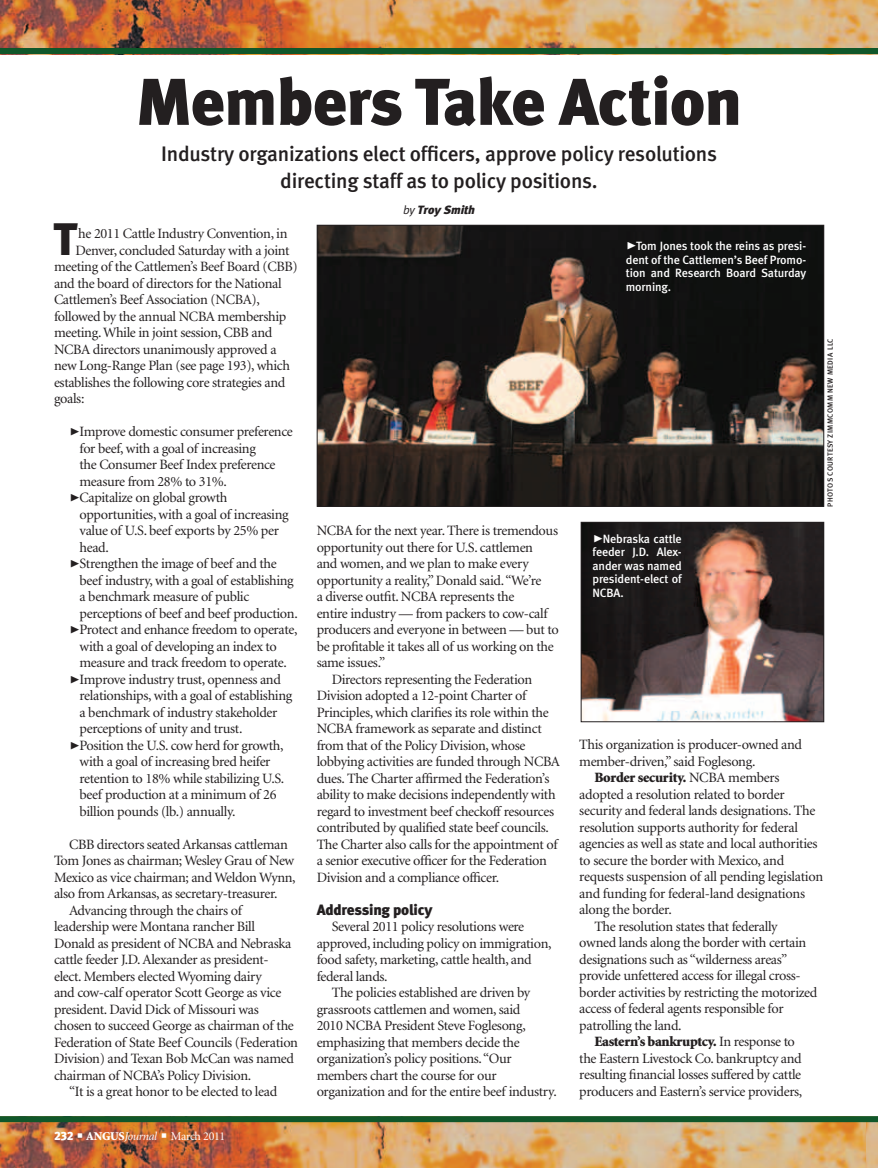
<style>
.page{position:relative;width:878px;height:1168px;background:#fff}
.page>*{position:absolute;margin:0;border:0;box-sizing:border-box;transform-origin:0 0}
.headline{font:66px "Meta Black LF";letter-spacing:-.01em;color:#231f20}
.Drop_Cap{font:45.45px "Meta Black LF";color:#231f20}
.deck{font:21px/27px "Meta Medium LF";letter-spacing:-.01em;color:#231f20;text-align:center}
.subhead{font:15px "Meta Black LF";letter-spacing:-.015em;color:#231f20}
.body_text{font:14.25px/16.5px "Minion";letter-spacing:-.025em;color:#231f20}
.Drop_Cap-2{font:14.25px "Minion";letter-spacing:-.025em;color:#231f20}
.cutlines{font:12px/13.5px "Meta Medium LF";letter-spacing:-.01em;color:#fff;text-align:justify}
.t1{font:12px "Minion";letter-spacing:-.025em;color:#fff}
.byline{font:italic 12px "Meta Black LF";color:#231f20}
.photo_credit{font:7.5px "Meta Medium LF";letter-spacing:.05em;color:#231f20}
.s1{font-family:"Meta Normal LF"}
.s2{font-family:"Meta Black Caps Expert";font-size:21px}
.s3{font-family:"Meta Black LF"}
.s4{font-weight:900}
.s5{font-style:italic}
</style>
<div class="page">
<img style="left:0;top:1122px;width:866px;height:46px">
<img style="left:866px;top:1122px;width:12px;height:46px">
<img style="left:0;top:0;width:878px;height:48px">
<div style="left:0;top:48px;width:878px;height:6px;background:#10572a"></div>
<div style="left:0;top:1116px;width:878px;height:6px;background:#10572a"></div>
<img style="left:583px;top:524px;width:239px;height:196px">
<div style="left:581px;top:522px;width:243px;height:200px;border:1px solid #231f20"></div>
<img style="left:319px;top:227px;width:503px;height:277px">
<div style="left:317px;top:225px;width:507px;height:281px;border:1px solid #231f20"></div>
<p class="headline" style="left:136px;top:62px;width:607px">Members Take Action</p>
<p class="deck" style="left:161px;top:140px;width:557px">Industry organizations elect officers, approve policy resolutions directing staff as to policy positions.</p>
<p class="byline" style="left:403px;top:202px;width:73px"><span class="s1">by</span> Troy Smith</p>
<p class="Drop_Cap" style="left:54px;top:211px;width:25px">T</p>
<p class="Drop_Cap-2" style="left:78px;top:227px;width:211px">he 2011 Cattle Industry Convention, in</p>
<p class="Drop_Cap-2" style="left:75px;top:243px;width:216px">Denver, concluded Saturday with a joint</p>
<p class="Drop_Cap-2" style="left:54px;top:260px;width:245px">meeting of the Cattlemen’s Beef Board (CBB)</p>
<p class="Drop_Cap-2" style="left:54px;top:276px;width:229px">and the board of directors for the National</p>
<p class="Drop_Cap-2" style="left:54px;top:293px;width:207px">Cattlemen’s Beef Association (NCBA),</p>
<p class="Drop_Cap-2" style="left:54px;top:309px;width:234px">followed by the annual NCBA membership</p>
<p class="Drop_Cap-2" style="left:54px;top:326px;width:220px">meeting. While in joint session, CBB and</p>
<p class="Drop_Cap-2" style="left:54px;top:342px;width:224px">NCBA directors unanimously approved a</p>
<p class="Drop_Cap-2" style="left:54px;top:359px;width:237px">new Long-Range Plan (see page 193), which</p>
<p class="Drop_Cap-2" style="left:54px;top:375px;width:233px">establishes the following core strategies and</p>
<p class="Drop_Cap-2" style="left:54px;top:392px;width:32px">goals:</p>
<p class="body_text" style="left:80px;top:424px;width:215px;text-indent:-11px"><span class="s2">@</span>Improve domestic consumer preference for beef, with a goal of increasing<br>the Consumer Beef Index preference measure from 28% to 31%.</p>
<p class="body_text" style="left:80px;top:490px;width:210px;text-indent:-11px"><span class="s2">@</span>Capitalize on global growth opportunities, with a goal of increasing value of U.S. beef exports by 25% per head.</p>
<p class="body_text" style="left:80px;top:556px;width:220px;text-indent:-11px"><span class="s2">@</span>Strengthen the image of beef and the beef industry, with a goal of establishing a benchmark measure of public perceptions of beef and beef production.</p>
<p class="body_text" style="left:80px;top:622px;width:219px;text-indent:-11px"><span class="s2">@</span>Protect and enhance freedom to operate, with a goal of developing an index to measure and track freedom to operate.</p>
<p class="body_text" style="left:80px;top:671px;width:214px;text-indent:-11px"><span class="s2">@</span>Improve industry trust, openness and relationships, with a goal of establishing a benchmark of industry stakeholder perceptions of unity and trust.</p>
<p class="body_text" style="left:80px;top:737px;width:206px;text-indent:-11px"><span class="s2">@</span>Position the U.S. cow herd for growth, with a goal of increasing bred heifer retention to 18% while stabilizing U.S. beef production at a minimum of 26 billion pounds (lb.) annually.</p>
<p class="body_text" style="left:54px;top:836px;width:243px;text-indent:15px">CBB directors seated Arkansas cattleman Tom Jones as chairman; Wesley Grau of New Mexico as vice chairman; and Weldon Wynn, also from Arkansas, as secretary-treasurer.</p>
<p class="body_text" style="left:54px;top:902px;width:245px;text-indent:15px">Advancing through the chairs of leadership were Montana rancher Bill Donald as president of NCBA and Nebraska cattle feeder J.D. Alexander as president&shy;elect. Members elected Wyoming dairy<br>and cow-calf operator Scott George as vice president. David Dick of Missouri was chosen to succeed George as chairman of the Federation of State Beef Councils (Federation Division) and Texan Bob McCan was named chairman of NCBA’s Policy Division.</p>
<p class="body_text" style="left:69px;top:1084px;width:210px">“It is a great honor to be elected to lead</p>
<p class="t1" style="left:54px;top:1130px;width:173px"><span class="s3">232</span> ■ <span class="s4">ANGUS</span><span class="s5">Journal</span> ■ March 2011</p>
<p class="body_text" style="left:316px;top:523px;width:243px">NCBA for the next year. There is tremendous opportunity out there for U.S. cattlemen<br>and women, and we plan to make every opportunity a reality,” Donald said. “We’re<br>a diverse outfit. NCBA represents the<br>entire industry — from packers to cow-calf producers and everyone in between — but to be profitable it takes all of us working on the same issues.”</p>
<p class="body_text" style="left:316px;top:671px;width:245px;text-indent:15px">Directors representing the Federation Division adopted a 12-point Charter of Principles, which clarifies its role within the NCBA framework as separate and distinct from that of the Policy Division, whose lobbying activities are funded through NCBA dues. The Charter affirmed the Federation’s ability to make decisions independently with regard to investment beef checkoff resources contributed by qualified state beef councils.<br>The Charter also calls for the appointment of a senior executive officer for the Federation Division and a compliance officer.</p>
<p class="subhead" style="left:316px;top:900px;width:117px">Addressing policy</p>
<p class="body_text" style="left:316px;top:919px;width:236px;text-indent:15px">Several 2011 policy resolutions were approved, including policy on immigration, food safety, marketing, cattle health, and federal lands.</p>
<p class="body_text" style="left:316px;top:985px;width:241px;text-indent:15px">The policies established are driven by grassroots cattlemen and women, said<br>2010 NCBA President Steve Foglesong, emphasizing that members decide the organization’s policy positions. “Our members chart the course for our organization and for the entire beef industry.</p>
<p class="cutlines" style="left:626px;top:239px;width:182px"><span class="s2">@</span>Tom Jones took the reins as presi&shy;dent of the Cattlemen’s Beef Promo&shy;tion and Research Board Saturday morning.</p>
<p class="cutlines" style="left:592px;top:532px;width:91px"><span class="s2">@</span>Nebraska cattle feeder J.D. Alex&shy;ander was named president-elect of NCBA.</p>
<p class="photo_credit" style="left:825px;top:506px;width:169px;rotate:-90deg">PHOTOS COURTESY ZIMMCOMM NEW MEDIA LLC</p>
<p class="body_text" style="left:579px;top:737px;width:224px">This organization is producer-owned and member-driven,” said Foglesong.</p>
<p class="body_text" style="left:579px;top:770px;width:245px;text-indent:15px"><span class="s4">Border security.</span> NCBA members adopted a resolution related to border security and federal lands designations. The resolution supports authority for federal agencies as well as state and local authorities to secure the border with Mexico, and requests suspension of all pending legislation and funding for federal-land designations along the border.</p>
<p class="body_text" style="left:579px;top:918px;width:239px;text-indent:15px">The resolution states that federally owned lands along the border with certain designations such as “wilderness areas” provide unfettered access for illegal cross&shy;border activities by restricting the motorized access of federal agents responsible for patrolling the land.</p>
<p class="body_text" style="left:579px;top:1034px;width:224px;text-align:center"><span class="s4">Eastern’s bankruptcy.</span> In response to<br>the Eastern Livestock Co. bankruptcy and resulting financial losses suffered by cattle producers and Eastern’s service providers,</p>
</div>
